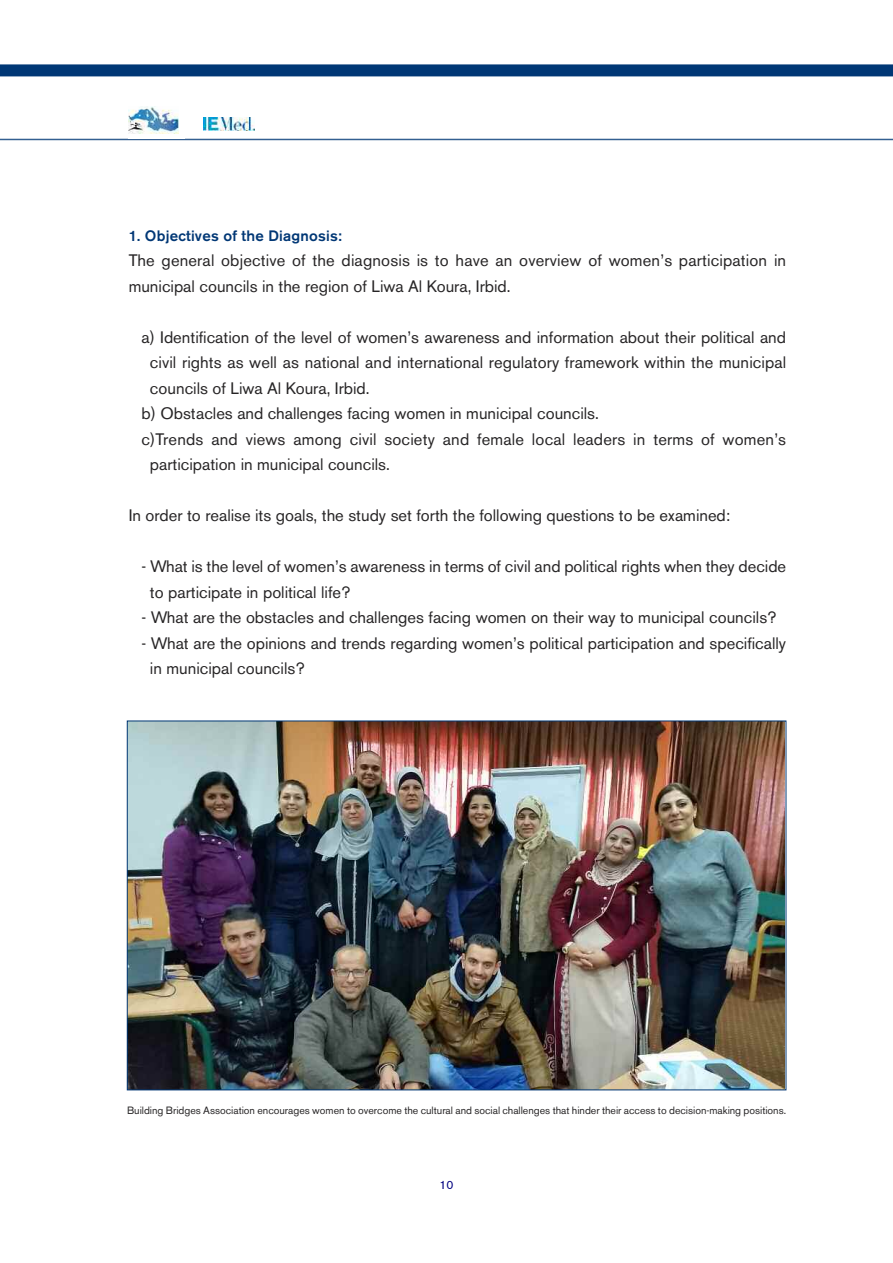
<style>
.page{position:relative;width:893px;height:1263px;background:#fff}
.page>*{position:absolute;margin:0;border:0;box-sizing:border-box;transform-origin:0 0}
.t1{font:16.5px/25.5px "Akzidenz Grotesk BE";color:#272526}
.t2{font:500 15px "Akzidenz Grotesk BE";letter-spacing:.015em;color:#003775}
.t3{font:12px "Akzidenz Grotesk BE";color:#000080}
.t4{font:10.5px "Akzidenz Grotesk BE";color:#272526}
</style>
<div class="page">
<div style="left:0;top:64px;width:893px;height:12px;background:#003775"></div>
<hr style="left:0;top:139px;width:893px;height:1px;background:#335f91">
<img style="left:204px;top:117px;width:50px;height:13px">
<img style="left:128px;top:107px;width:51px;height:27px">
<img style="left:129px;top:723px;width:655px;height:365px">
<p class="t2" style="left:129px;top:230px;width:215px">1. Objectives of the Diagnosis:</p>
<p class="t1" style="left:129px;top:249px;width:659px">The general objective of the diagnosis is to have an overview of women’s participation in municipal councils in the region of Liwa Al Koura, Irbid.</p>
<p class="t1" style="left:141px;top:326px;width:646px">a) Identification of the level of women’s awareness and information about their political and</p>
<p class="t1" style="left:150px;top:351px;width:638px">civil rights as well as national and international regulatory framework within the municipal</p>
<p class="t1" style="left:150px;top:377px;width:221px">councils of Liwa Al Koura, Irbid.</p>
<p class="t1" style="left:141px;top:402px;width:459px">b) Obstacles and challenges facing women in municipal councils.</p>
<p class="t1" style="left:141px;top:428px;width:646px">c)Trends and views among civil society and female local leaders in terms of women’s</p>
<p class="t1" style="left:150px;top:453px;width:241px">participation in municipal councils.</p>
<p class="t1" style="left:129px;top:504px;width:603px">In order to realise its goals, the study set forth the following questions to be examined:</p>
<p class="t1" style="left:150px;top:555px;width:638px;text-indent:-9px">- What is the level of women’s awareness in terms of civil and political rights when they decide to participate in political life?</p>
<p class="t1" style="left:141px;top:606px;width:637px">- What are the obstacles and challenges facing women on their way to municipal councils?</p>
<p class="t1" style="left:150px;top:632px;width:638px;text-indent:-9px">- What are the opinions and trends regarding women’s political participation and specifically in municipal councils?</p>
<p class="t4" style="left:127px;top:1107px;width:661px">Building Bridges Association encourages women to overcome the cultural and social challenges that hinder their access to decision-making positions.</p>
<p class="t3" style="left:439px;top:1180px;width:15px">10</p>
</div>
